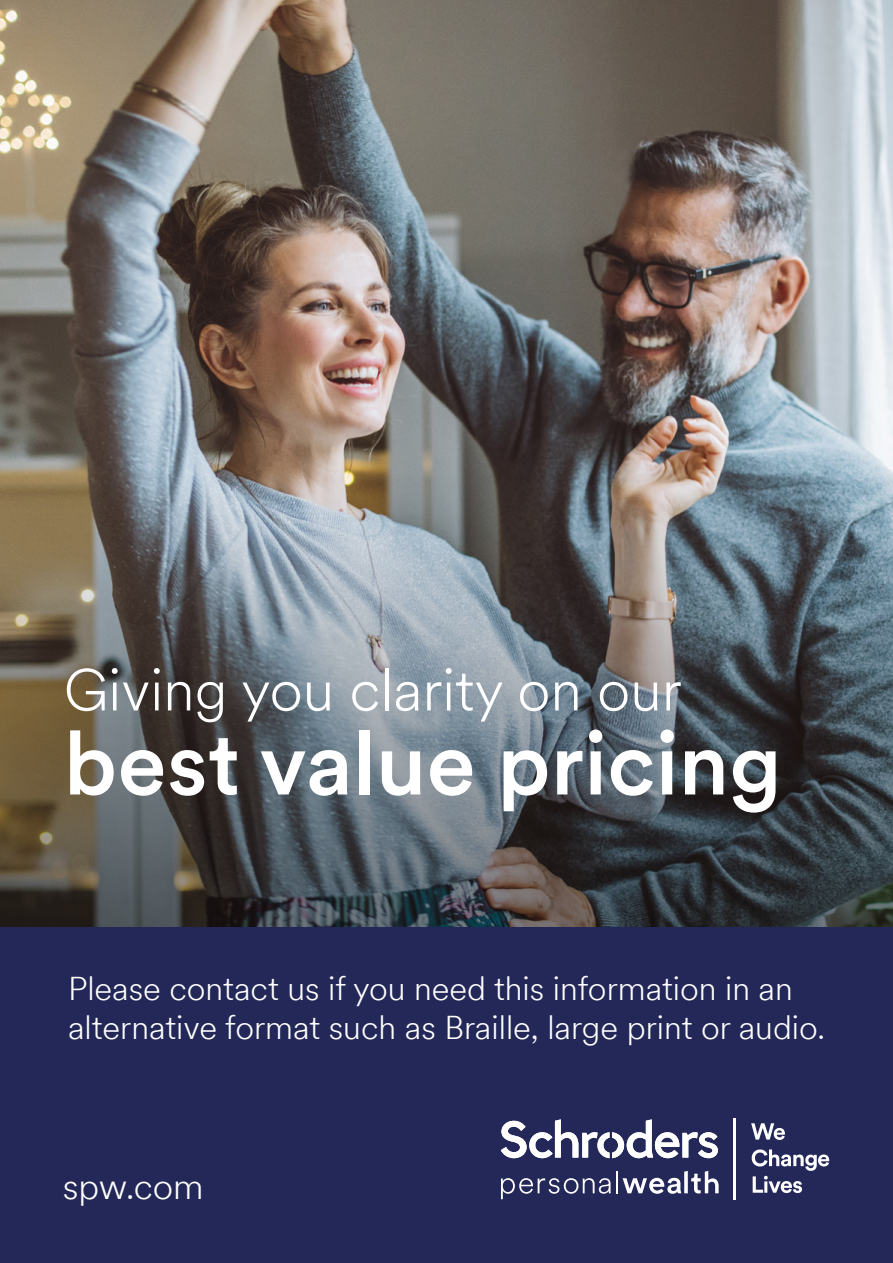
<style>
.page{position:relative;width:893px;height:1263px;background:#fff}
.page>*{position:absolute;margin:0;border:0;box-sizing:border-box;transform-origin:0 0}
.t1{font:500 88.5px "Schroders Circular TT";color:#fff}
.t2{font:300 58.5px "Schroders Circular TT";color:#fff}
.t3{font:300 36px "Schroders Circular TT";color:#fff}
.t4{font:300 33px/39.6px "Schroders Circular TT";color:#fff}
</style>
<div class="page">
<img style="left:0;top:0;width:893px;height:473px">
<img style="left:0;top:473px;width:893px;height:454px">
<div style="left:0;top:927px;width:893px;height:336px;background:#232858"></div>
<svg style="left:501px;top:1119px;width:217px;height:39px"></svg>
<svg style="left:501px;top:1178px;width:110px;height:21px"></svg>
<hr style="left:616px;top:1171px;width:2px;height:22px;background:#fff">
<svg style="left:623px;top:1171px;width:96px;height:23px"></svg>
<svg style="left:752px;top:1149px;width:77px;height:44px"></svg>
<svg style="left:751px;top:1123px;width:34px;height:17px"></svg>
<hr style="left:734px;top:1118px;width:2px;height:81px;background:#fff">
<h2 class="t2" style="left:64px;top:651px;width:619px">Giving you clarity on our</h2>
<h1 class="t1" style="left:64px;top:703px;width:720px">best value pricing</h1>
<p class="t4" style="left:68px;top:967px;width:758px">Please contact us if you need this information in an alternative format such as Braille, large print or audio.</p>
<p class="t3" style="left:63px;top:1162px;width:143px">spw.com</p>
</div>
